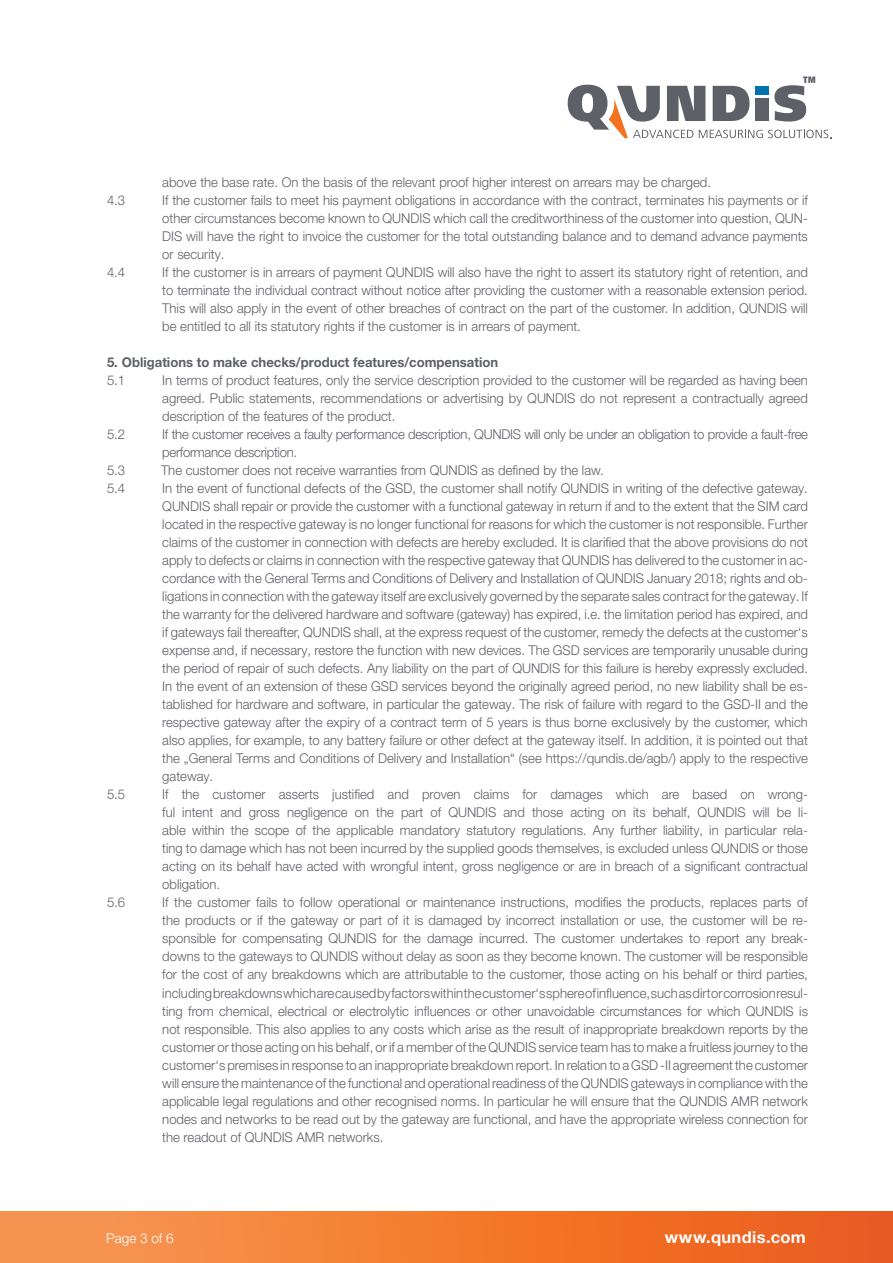
<style>
.page{position:relative;width:893px;height:1263px;background:#fff}
.page>*{position:absolute;margin:0;border:0;box-sizing:border-box;transform-origin:0 0}
.t1{font:700 16.5px "Helvetica Neue LT Pro";letter-spacing:.02em;color:#fff}
.t2{font:300 13.5px/18px "Helvetica Neue LT Pro";color:#5d6067;text-align:justify}
.t3{font:300 13.5px/18px "Helvetica Neue LT Pro";letter-spacing:-.02em;color:#5d6067}
.t4{font:700 13.5px "Helvetica Neue LT Pro";color:#5d6067}
.t5{font:300 13.5px "Helvetica Neue LT Pro";color:#fff}
</style>
<div class="page">
<div style="left:0;top:1212px;width:893px;height:51px;background:linear-gradient(to right,#f99a51,#ec5b16)"></div>
<svg style="left:568px;top:77px;width:263px;height:61px"></svg>
<p class="t2" style="left:162px;top:173px;width:550px">above the base rate. On the basis of the relevant proof higher interest on arrears may be charged.</p>
<p class="t2" style="left:107px;top:191px;width:20px">4.3</p>
<p class="t2" style="left:162px;top:191px;width:647px">If the customer fails to meet his payment obligations in accordance with the contract, terminates his payments or if other circumstances become known to QUNDIS which call the creditworthiness of the customer into question, QUN-DIS will have the right to invoice the customer for the total outstanding balance and to demand advance payments or security.</p>
<p class="t2" style="left:107px;top:263px;width:20px">4.4</p>
<p class="t2" style="left:162px;top:263px;width:647px">If the customer is in arrears of payment QUNDIS will also have the right to assert its statutory right of retention, and to terminate the individual contract without notice after providing the customer with a reasonable extension period.<br>This will also apply in the event of other breaches of contract on the part of the customer. In addition, QUNDIS will be entitled to all its statutory rights if the customer is in arrears of payment.</p>
<p class="t4" style="left:107px;top:354px;width:393px">5. Obligations to make checks/product features/compensation</p>
<p class="t2" style="left:107px;top:371px;width:20px">5.1</p>
<p class="t2" style="left:162px;top:371px;width:647px">In terms of product features, only the service description provided to the customer will be regarded as having been agreed. Public statements, recommendations or advertising by QUNDIS do not represent a contractually agreed description of the features of the product.</p>
<p class="t2" style="left:107px;top:425px;width:20px">5.2</p>
<p class="t3" style="left:162px;top:425px;width:647px">If the customer receives a faulty performance description, QUNDIS will only be under an obligation to provide a fault-free performance description.</p>
<p class="t2" style="left:107px;top:461px;width:20px">5.3</p>
<p class="t2" style="left:161px;top:461px;width:444px">The customer does not receive warranties from QUNDIS as defined by the law.</p>
<p class="t2" style="left:107px;top:479px;width:20px">5.4</p>
<p class="t2" style="left:162px;top:479px;width:647px">In the event of functional defects of the GSD, the customer shall notify QUNDIS in writing of the defective gateway.<br>QUNDIS shall repair or provide the customer with a functional gateway in return if and to the extent that the SIM card located in the respective gateway is no longer functional for reasons for which the customer is not responsible. Further claims of the customer in connection with defects are hereby excluded. It is clarified that the above provisions do not apply to defects or claims in connection with the respective gateway that QUNDIS has delivered to the customer in ac&shy;cordance with the General Terms and Conditions of Delivery and Installation of QUNDIS January 2018; rights and ob&shy;ligations in connection with the gateway itself are exclusively governed by the separate sales contract for the gateway. If the warranty for the delivered hardware and software (gateway) has expired, i.e. the limitation period has expired, and if gateways fail thereafter, QUNDIS shall, at the express request of the customer, remedy the defects at the customer‘s expense and, if necessary, restore the function with new devices. The GSD services are temporarily unusable during the period of repair of such defects. Any liability on the part of QUNDIS for this failure is hereby expressly excluded.<br>In the event of an extension of these GSD services beyond the originally agreed period, no new liability shall be es&shy;tablished for hardware and software, in particular the gateway. The risk of failure with regard to the GSD-II and the respective gateway after the expiry of a contract term of 5 years is thus borne exclusively by the customer, which also applies, for example, to any battery failure or other defect at the gateway itself. In addition, it is pointed out that the „General Terms and Conditions of Delivery and Installation“ (see https://qundis.de/agb/) apply to the respective gateway.</p>
<p class="t2" style="left:107px;top:785px;width:20px">5.5</p>
<p class="t2" style="left:162px;top:785px;width:647px">If the customer asserts justified and proven claims for damages which are based on wrong&shy;ful intent and gross negligence on the part of QUNDIS and those acting on its behalf, QUNDIS will be li&shy;able within the scope of the applicable mandatory statutory regulations. Any further liability, in particular rela&shy;ting to damage which has not been incurred by the supplied goods themselves, is excluded unless QUNDIS or those acting on its behalf have acted with wrongful intent, gross negligence or are in breach of a significant contractual obligation.</p>
<p class="t2" style="left:107px;top:893px;width:20px">5.6</p>
<p class="t2" style="left:162px;top:893px;width:647px">If the customer fails to follow operational or maintenance instructions, modifies the products, replaces parts of the products or if the gateway or part of it is damaged by incorrect installation or use, the customer will be re&shy;sponsible for compensating QUNDIS for the damage incurred. The customer undertakes to report any break&shy;downs to the gateways to QUNDIS without delay as soon as they become known. The customer will be responsible for the cost of any breakdowns which are attributable to the customer, those acting on his behalf or third parties, including breakdowns which are caused by factors within the customer‘s sphere of influence, such as dirt or corrosion resul&shy;ting from chemical, electrical or electrolytic influences or other unavoidable circumstances for which QUNDIS is not responsible. This also applies to any costs which arise as the result of inappropriate breakdown reports by the customer or those acting on his behalf, or if a member of the QUNDIS service team has to make a fruitless journey to the customer‘s premises in response to an inappropriate breakdown report. In relation to a GSD -II agreement the customer will ensure the maintenance of the functional and operational readiness of the QUNDIS gateways in compliance with the applicable legal regulations and other recognised norms. In particular he will ensure that the QUNDIS AMR network nodes and networks to be read out by the gateway are functional, and have the appropriate wireless connection for the readout of QUNDIS AMR networks.</p>
<p class="t5" style="left:106px;top:1229px;width:69px">Page 3 of 6</p>
<p class="t1" style="left:665px;top:1226px;width:143px">www.qundis.com</p>
</div>
